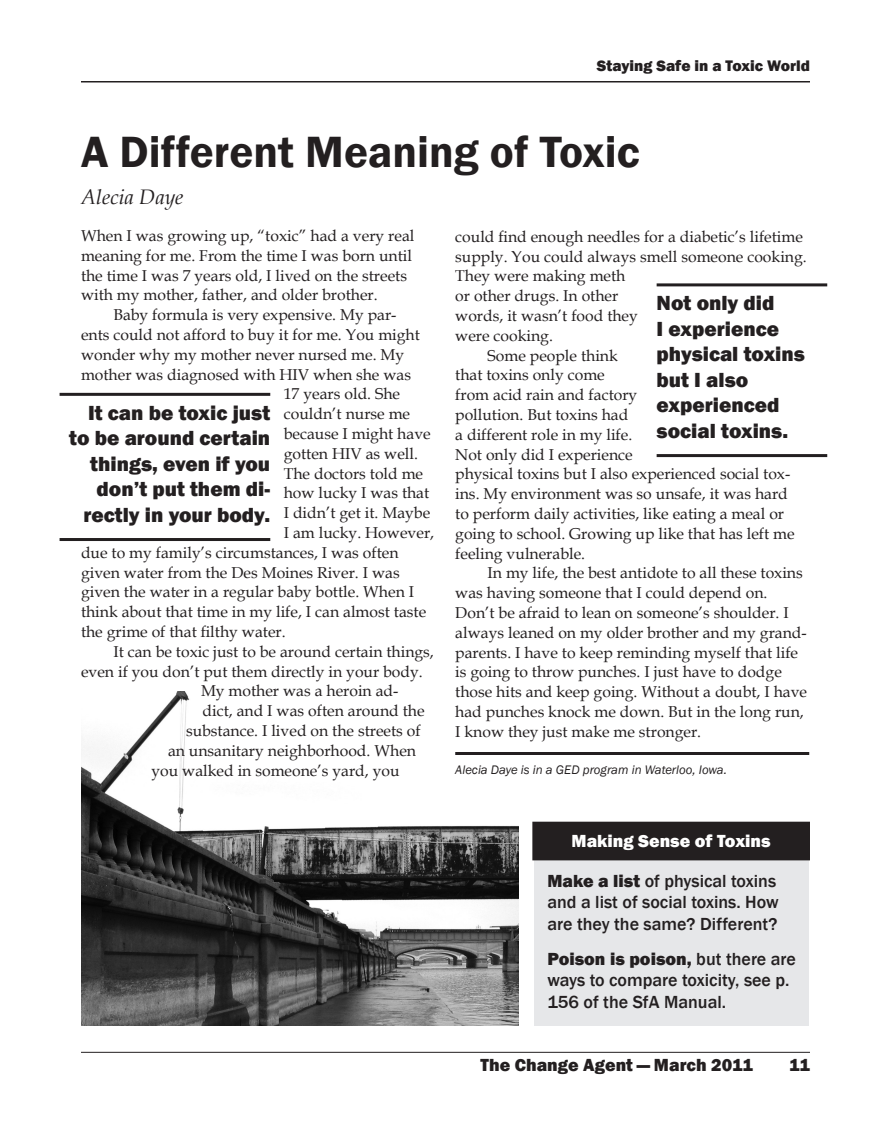
<style>
.page{position:relative;width:891px;height:1134px;background:#fff}
.page>*{position:absolute;margin:0;border:0;box-sizing:border-box;transform-origin:0 0}
.Headline_use{font:600 45px "Franklin Gothic";color:#231f20}
.Pull{font:800 21px/25.5px "Franklin Gothic";color:#231f20;text-align:right}
.Byline{font:italic 21px "Book Antiqua";color:#231f20}
.Box_Text{font:500 18px/21.6px "Franklin Gothic";color:#231f20}
.t1{font:800 18px "Franklin Gothic";color:#231f20}
.For_Discussion{font:800 18px "Franklin Gothic";color:#fff}
.Body_Text{font:15.75px/19.8px "Book Antiqua";color:#231f20}
.Body_text_use_NO_IND{font:15.75px/19.8px "Book Antiqua";color:#231f20}
.t2{font:800 15.75px "Franklin Gothic";color:#231f20}
.bio{font:italic 12.75px "Franklin Gothic";color:#231f20}
.s1{font-weight:800}
</style>
<div class="page">
<hr style="left:81px;top:81px;width:729px;height:1px;background:#231f20">
<hr style="left:81px;top:1052px;width:729px;height:1px;background:#231f20">
<img style="left:81px;top:691px;width:437px;height:335px">
<hr style="left:455px;top:752px;width:354px;height:3px;background:#231f20">
<hr style="left:60px;top:393px;width:210px;height:3px;background:#231f20">
<hr style="left:60px;top:538px;width:210px;height:3px;background:#231f20">
<hr style="left:657px;top:283px;width:170px;height:3px;background:#231f20">
<hr style="left:657px;top:454px;width:170px;height:3px;background:#231f20">
<div style="left:534px;top:845px;width:274px;height:181px;background:#e6e7e9"></div>
<div style="left:533px;top:822px;width:276px;height:38px;background:#231f20"></div>
<p class="t2" style="left:597px;top:56px;width:214px">Staying Safe in a Toxic World</p>
<p class="Headline_use" style="left:81px;top:124px;width:560px">A Different Meaning of Toxic</p>
<p class="Byline" style="left:81px;top:182px;width:104px">Alecia Daye</p>
<p class="Body_Text" style="left:455px;top:226px;width:353px">could find enough needles for a diabetic’s lifetime supply. You could always smell someone cooking.<br>They were making meth<br>or other drugs. In other<br>words, it wasn’t food they<br>were cooking.</p>
<p class="Body_Text" style="left:455px;top:345px;width:341px;text-indent:32px">Some people think<br>that toxins only come<br>from acid rain and factory<br>pollution. But toxins had<br>a different role in my life.<br>Not only did I experience<br>physical toxins but I also experienced social tox&shy;ins. My environment was so unsafe, it was hard to perform daily activities, like eating a meal or going to school. Growing up like that has left me feeling vulnerable.</p>
<p class="Body_Text" style="left:455px;top:563px;width:353px;text-indent:32px">In my life, the best antidote to all these toxins was having someone that I could depend on.<br>Don’t be afraid to lean on someone’s shoulder. I always leaned on my older brother and my grand&shy;parents. I have to keep reminding myself that life is going to throw punches. I just have to dodge those hits and keep going. Without a doubt, I have had punches knock me down. But in the long run, I know they just make me stronger.</p>
<p class="bio" style="left:455px;top:761px;width:273px">Alecia Daye is in a GED program in Waterloo, Iowa.</p>
<p class="Body_text_use_NO_IND" style="left:81px;top:225px;width:335px">When I was growing up, “toxic” had a very real meaning for me. From the time I was born until the time I was 7 years old, I lived on the streets with my mother, father, and older brother.</p>
<p class="Body_Text" style="left:113px;top:305px;width:285px">Baby formula is very expensive. My par-</p>
<p class="Body_Text" style="left:81px;top:324px;width:340px">ents could not afford to buy it for me. You might</p>
<p class="Body_Text" style="left:81px;top:344px;width:325px">wonder why my mother never nursed me. My</p>
<p class="Body_Text" style="left:81px;top:364px;width:332px">mother was diagnosed with HIV when she was</p>
<p class="Body_Text" style="left:284px;top:384px;width:118px">17 years old. She</p>
<p class="Body_Text" style="left:284px;top:404px;width:128px">couldn’t nurse me</p>
<p class="Body_Text" style="left:284px;top:423px;width:148px">because I might have</p>
<p class="Body_Text" style="left:284px;top:443px;width:136px">gotten HIV as well.</p>
<p class="Body_Text" style="left:284px;top:463px;width:141px">The doctors told me</p>
<p class="Body_Text" style="left:284px;top:483px;width:147px">how lucky I was that</p>
<p class="Body_Text" style="left:284px;top:503px;width:148px">I didn’t get it. Maybe</p>
<p class="Body_Text" style="left:284px;top:522px;width:152px">I am lucky. However,</p>
<p class="Body_Text" style="left:81px;top:542px;width:319px">due to my family’s circumstances, I was often</p>
<p class="Body_Text" style="left:81px;top:562px;width:320px">given water from the Des Moines River. I was</p>
<p class="Body_Text" style="left:81px;top:582px;width:335px">given the water in a regular baby bottle. When I</p>
<p class="Body_Text" style="left:81px;top:602px;width:347px">think about that time in my life, I can almost taste</p>
<p class="Body_Text" style="left:81px;top:621px;width:206px">the grime of that filthy water.</p>
<p class="Body_Text" style="left:113px;top:641px;width:322px">It can be toxic just to be around certain things,</p>
<p class="Body_Text" style="left:81px;top:661px;width:343px">even if you don’t put them directly in your body.</p>
<p class="Body_Text" style="left:201px;top:681px;width:199px">My mother was a heroin ad-</p>
<p class="Body_Text" style="left:202px;top:701px;width:224px">dict, and I was often around the</p>
<p class="Body_Text" style="left:186px;top:720px;width:236px">substance. I lived on the streets of</p>
<p class="Body_Text" style="left:168px;top:740px;width:250px">an unsanitary neighborhood. When</p>
<p class="Body_Text" style="left:152px;top:760px;width:250px">you walked in someone’s yard, you</p>
<p class="Pull" style="left:657px;top:291px;width:150px;text-align:left">Not only did<br>I experience physical toxins but I also experienced social toxins.</p>
<p class="Pull" style="left:69px;top:400px;width:203px">It can be toxic just to be around certain things, even if you don’t put them di&shy;rectly in your body.</p>
<p class="For_Discussion" style="left:572px;top:830px;width:201px">Making Sense of Toxins</p>
<p class="Box_Text" style="left:547px;top:870px;width:233px"><span class="s1">Make a list</span> of physical toxins and a list of social toxins. How are they the same? Different?</p>
<p class="Box_Text" style="left:547px;top:948px;width:250px"><span class="s1">Poison is poison,</span> but there are ways to compare toxicity, see p.<br>156 of the SfA Manual.</p>
<p class="t1" style="left:481px;top:1053px;width:274px">The Change Agent — March 2011</p>
<p class="t1" style="left:789px;top:1053px;width:22px">11</p>
</div>
